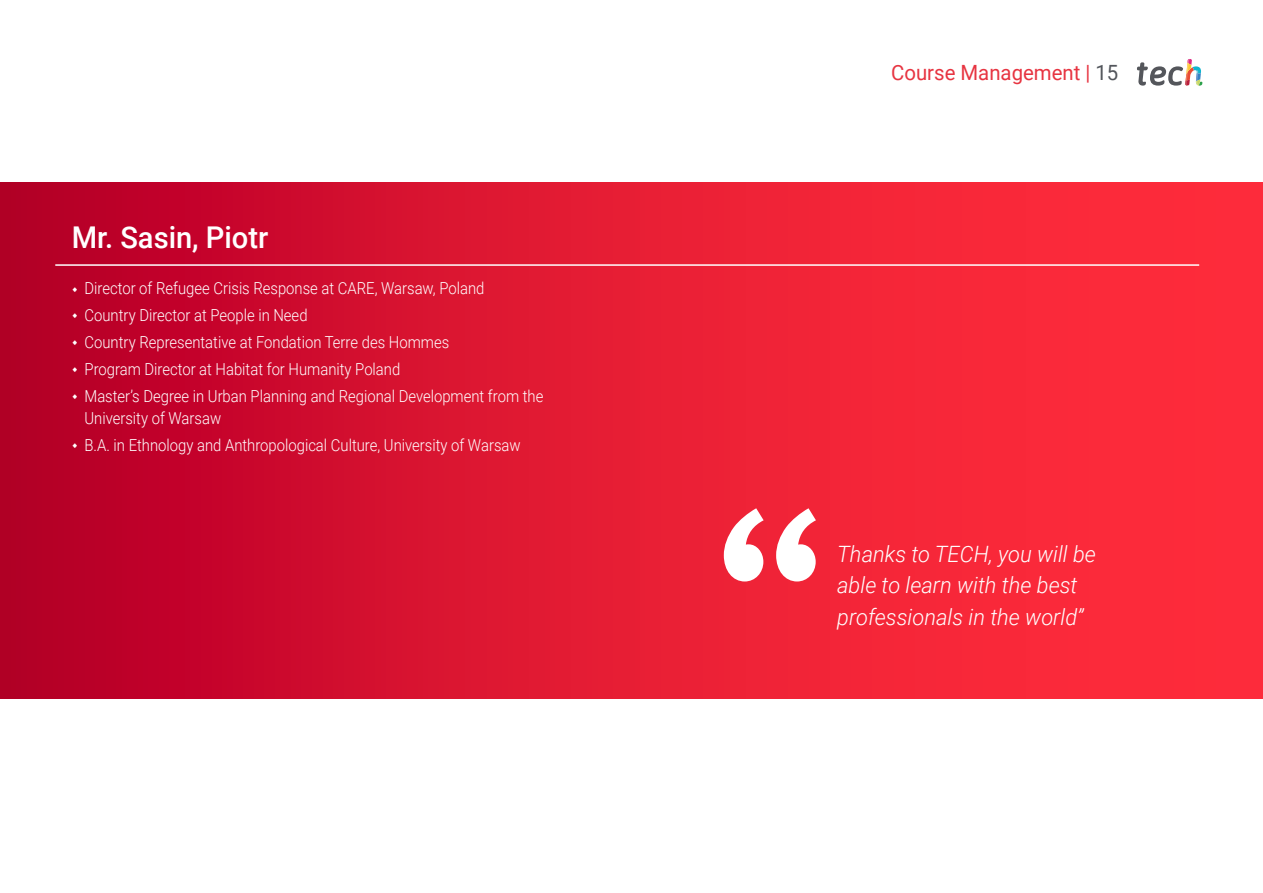
<style>
.page{position:relative;width:1263px;height:893px;background:#fff}
.page>*{position:absolute;margin:0;border:0;box-sizing:border-box;transform-origin:0 0}
.t1{font:500 30px "Roboto";color:#fff}
.t2{font:italic 300 22.5px/31.5px "Roboto";color:#fff}
.t3{font:21px "Roboto";color:#e73441}
.t4{font:300 16.5px/26.7px "Roboto";color:#fff;scale:.9 1}
.s1{color:#52555b}
</style>
<div class="page">
<div style="left:0;top:182px;width:1263px;height:516px;background:linear-gradient(to right,#ba0028,#ff333e)"></div>
<hr style="left:55px;top:264px;width:1144px;height:2px;background:#fff">
<svg style="left:1137px;top:59px;width:65px;height:27px"></svg>
<svg style="left:724px;top:508px;width:92px;height:73px"></svg>
<svg style="left:73px;top:287px;width:4px;height:5px"></svg>
<svg style="left:73px;top:314px;width:4px;height:5px"></svg>
<svg style="left:73px;top:340px;width:4px;height:5px"></svg>
<svg style="left:73px;top:367px;width:4px;height:5px"></svg>
<svg style="left:73px;top:394px;width:4px;height:5px"></svg>
<svg style="left:73px;top:443px;width:4px;height:5px"></svg>
<h1 class="t1" style="left:72px;top:216px;width:198px">Mr. Sasin, Piotr</h1>
<p class="t4" style="left:85px;top:275px;width:511px">Director of Refugee Crisis Response at CARE, Warsaw, Poland<br>Country Director at People in Need<br>Country Representative at Fondation Terre des Hommes<br>Program Director at Habitat for Humanity Poland<br>Master’s Degree in Urban Planning and Regional Development from the</p>
<p class="t4" style="left:85px;top:404px;width:486px">University of Warsaw<br>B.A. in Ethnology and Anthropological Culture, University of Warsaw</p>
<p class="t3" style="left:891px;top:57px;width:229px">Course Management | <span class="s1">15</span></p>
<h2 class="t2" style="left:837px;top:537px;width:260px">Thanks to TECH, you will be able to learn with the best professionals in the world”</h2>
</div>
